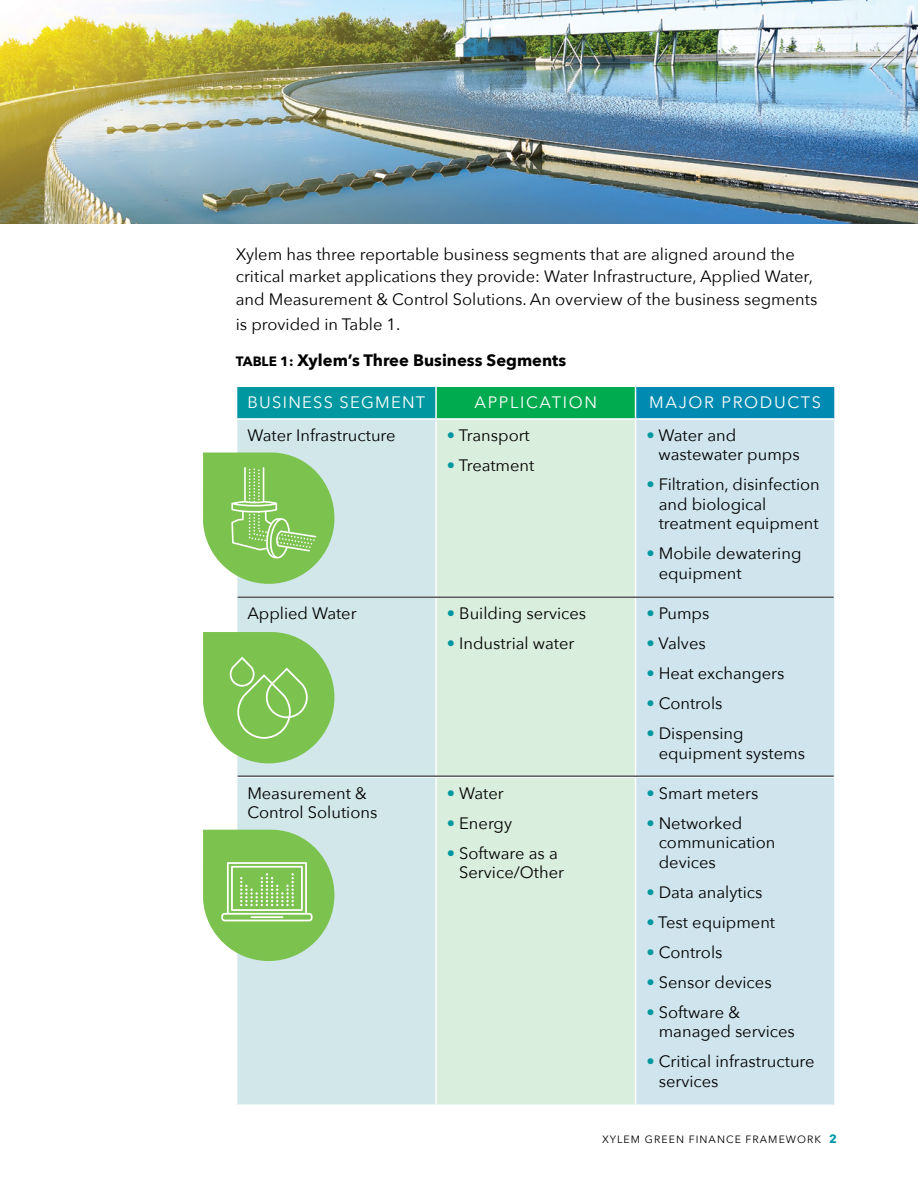
<style>
.page{position:relative;width:918px;height:1188px;background:#fff}
.page>*{position:absolute;margin:0;border:0;box-sizing:border-box;transform-origin:0 0}
.t1{font:16.5px/19.5px "Avenir Next";color:#000}
.t2{font:700 16.5px/36px "Avenir Next";color:#000}
.t3{font:16.5px "Avenir Next";letter-spacing:.1em;color:#fff}
.t4{font:16.5px "Avenir Next";letter-spacing:.075em;color:#fff}
.t5{font:10.5px "Avenir Next LT Pro";letter-spacing:.1em;color:#000}
.s1{font-weight:400}
.s2{font-size:13.5px}
.s3{color:#0097a0}
.s4{font-weight:700;font-size:12px;color:#0099a9}
</style>
<div class="page">
<div style="left:237px;top:386px;width:199px;height:33px;background:#0097a0"></div>
<div style="left:436px;top:386px;width:200px;height:33px;background:#00aa4f"></div>
<div style="left:636px;top:386px;width:199px;height:33px;background:#008ab1"></div>
<div style="left:237px;top:420px;width:198px;height:684px;background:#d2e7e9"></div>
<div style="left:437px;top:420px;width:198px;height:684px;background:#daeedd"></div>
<svg style="left:636px;top:420px;width:198px;height:684px;background:#d1e5ed"></svg>
<hr style="left:236px;top:386px;width:200px;height:1px;background:#fff">
<hr style="left:436px;top:386px;width:200px;height:1px;background:#fff">
<hr style="left:435px;top:387px;width:2px;height:31px;background:#fff">
<hr style="left:636px;top:386px;width:200px;height:1px;background:#fff">
<hr style="left:635px;top:387px;width:1px;height:31px;background:#fff">
<hr style="left:834px;top:387px;width:2px;height:31px;background:#fff">
<hr style="left:236px;top:418px;width:200px;height:2px;background:#fff">
<hr style="left:436px;top:418px;width:200px;height:2px;background:#fff">
<hr style="left:636px;top:418px;width:200px;height:2px;background:#fff">
<hr style="left:236px;top:596px;width:200px;height:2px;background:#fff">
<hr style="left:236px;top:776px;width:200px;height:2px;background:#fff">
<hr style="left:436px;top:776px;width:200px;height:2px;background:#fff">
<hr style="left:636px;top:776px;width:200px;height:2px;background:#fff">
<hr style="left:238px;top:596px;width:596px;height:2px;background:#58595b">
<hr style="left:238px;top:775px;width:596px;height:2px;background:#58595b">
<svg style="left:203px;top:830px;width:131px;height:131px;background:#95cd75"></svg>
<hr style="left:251px;top:916px;width:32px;height:2px;background:#fff">
<svg style="left:203px;top:632px;width:131px;height:131px;background:#90cb6e"></svg>
<svg style="left:203px;top:453px;width:131px;height:131px;background:#93cc72"></svg>
<img style="left:0;top:0;width:918px;height:223px">
<p class="t1" style="left:236px;top:242px;width:583px;line-height:22.5px">Xylem has three reportable business segments that are aligned around the critical market applications they provide: Water Infrastructure, Applied Water, and Measurement &amp; Control Solutions. An overview of the business segments</p>
<p class="t2" style="left:236px;top:306px;width:332px"><span class="s1">is provided in Table 1.<br></span><span class="s2">TABLE 1:</span> Xylem’s Three Business Segments</p>
<p class="t4" style="left:248px;top:388px;width:179px">BUSINESS SEGMENT</p>
<p class="t3" style="left:475px;top:388px;width:124px">APPLICATION</p>
<p class="t3" style="left:649px;top:388px;width:173px">MAJOR PRODUCTS</p>
<p class="t1" style="left:247px;top:425px;width:150px">Water Infrastructure</p>
<p class="t1" style="left:447px;top:425px;width:84px"><span class="s3">•</span> Transport</p>
<p class="t1" style="left:447px;top:455px;width:89px"><span class="s3">•</span> Treatment</p>
<p class="t1" style="left:659px;top:425px;width:143px;text-indent:-12px"><span class="s3">•</span> Water and wastewater pumps</p>
<p class="t1" style="left:659px;top:474px;width:163px;text-indent:-12px"><span class="s3">•</span> Filtration, disinfection and biological treatment equipment</p>
<p class="t1" style="left:659px;top:543px;width:144px;text-indent:-12px"><span class="s3">•</span> Mobile dewatering equipment</p>
<p class="t1" style="left:247px;top:603px;width:111px">Applied Water</p>
<p class="t1" style="left:447px;top:603px;width:141px"><span class="s3">•</span> Building services</p>
<p class="t1" style="left:447px;top:633px;width:129px"><span class="s3">•</span> Industrial water</p>
<p class="t1" style="left:247px;top:783px;width:132px">Measurement &amp;<br>Control Solutions</p>
<p class="t1" style="left:447px;top:783px;width:58px"><span class="s3">•</span> Water</p>
<p class="t1" style="left:447px;top:813px;width:67px"><span class="s3">•</span> Energy</p>
<p class="t1" style="left:459px;top:843px;width:106px;text-indent:-12px"><span class="s3">•</span> Software as a<br>Service/Other</p>
<p class="t1" style="left:646px;top:603px;width:65px"><span class="s3">•</span> Pumps</p>
<p class="t1" style="left:646px;top:633px;width:61px"><span class="s3">•</span> Valves</p>
<p class="t1" style="left:646px;top:663px;width:140px"><span class="s3">•</span> Heat exchangers</p>
<p class="t1" style="left:646px;top:693px;width:78px"><span class="s3">•</span> Controls</p>
<p class="t1" style="left:659px;top:723px;width:148px;text-indent:-12px"><span class="s3">•</span> Dispensing equipment systems</p>
<p class="t1" style="left:646px;top:783px;width:114px"><span class="s3">•</span> Smart meters</p>
<p class="t1" style="left:659px;top:813px;width:118px;text-indent:-12px"><span class="s3">•</span> Networked communication devices</p>
<p class="t1" style="left:646px;top:882px;width:118px"><span class="s3">•</span> Data analytics</p>
<p class="t1" style="left:646px;top:912px;width:130px"><span class="s3">•</span> Test equipment</p>
<p class="t1" style="left:646px;top:942px;width:78px"><span class="s3">•</span> Controls</p>
<p class="t1" style="left:646px;top:972px;width:127px"><span class="s3">•</span> Sensor devices</p>
<p class="t1" style="left:659px;top:1002px;width:138px;text-indent:-12px"><span class="s3">•</span> Software &amp; managed services</p>
<p class="t1" style="left:659px;top:1051px;width:158px;text-indent:-12px"><span class="s3">•</span> Critical infrastructure services</p>
<p class="t5" style="left:602px;top:1133px;width:236px">XYLEM GREEN FINANCE FRAMEWORK <span class="s4">2</span></p>
</div>
